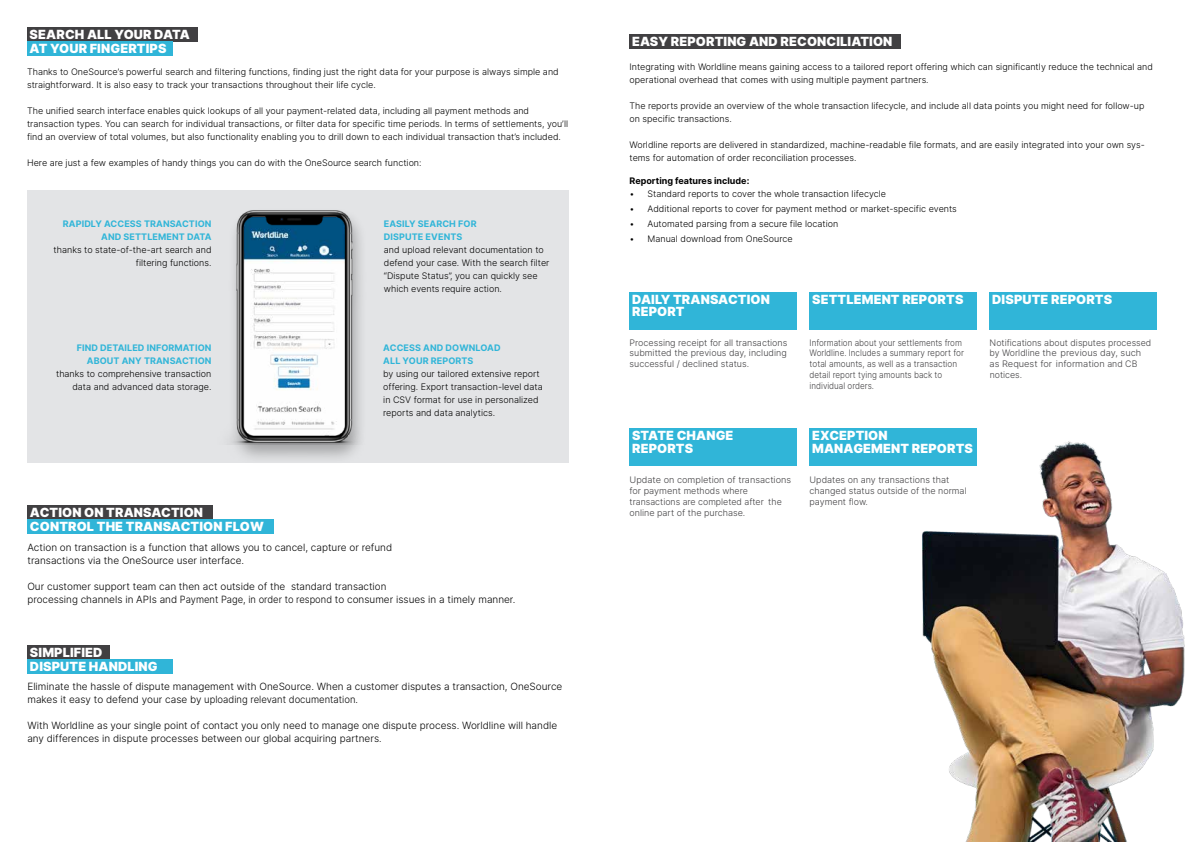
<style>
.page{position:relative;width:1191px;height:842px;background:#fff}
.page>*{position:absolute;margin:0;border:0;box-sizing:border-box;transform-origin:0 0}
.t1{font:900 12.7px/12.7px "Inter";letter-spacing:.01em;color:#fff}
.t2{font:10px/13px "Inter Light BETA";color:#000}
.t3{font:9px/13px "Inter Light BETA";color:#000}
.t4{font:9px/10.8px "Inter Light BETA";color:#414042}
.t5{font:9px/10.8px "Inter Light BETA";color:#414042;scale:.9 1}
.t6{font:700 9px/13px "Inter";letter-spacing:.01em;color:#30b5d8}
.t7{font:700 9px "Inter";color:#000}
</style>
<div class="page">
<div style="left:27px;top:191px;width:541px;height:272px;background:#e3e4e6"></div>
<div style="left:218px;top:207px;width:153px;height:258px;background:#000;opacity:.28"></div>
<img style="left:218px;top:207px;width:152px;height:238px">
<img style="left:922px;top:441px;width:263px;height:401px">
<div style="left:27px;top:27px;width:171px;height:14px;background:#414042"></div>
<div style="left:27px;top:506px;width:186px;height:14px;background:#414042"></div>
<div style="left:27px;top:520px;width:247px;height:14px;background:#30b5d8"></div>
<div style="left:27px;top:645px;width:82px;height:14px;background:#414042"></div>
<div style="left:27px;top:659px;width:146px;height:14px;background:#30b5d8"></div>
<div style="left:629px;top:34px;width:271px;height:14px;background:#414042"></div>
<div style="left:629px;top:292px;width:168px;height:37px;background:#30b5d8"></div>
<div style="left:809px;top:292px;width:168px;height:37px;background:#30b5d8"></div>
<div style="left:989px;top:292px;width:168px;height:37px;background:#30b5d8"></div>
<div style="left:629px;top:429px;width:168px;height:37px;background:#30b5d8"></div>
<div style="left:809px;top:429px;width:168px;height:37px;background:#30b5d8"></div>
<div style="left:27px;top:41px;width:145px;height:14px;background:#30b5d8"></div>
<h1 class="t1" style="left:30px;top:27px;width:162px">SEARCH ALL YOUR DATA</h1>
<h1 class="t1" style="left:30px;top:41px;width:138px">AT YOUR FINGERTIPS</h1>
<p class="t3" style="left:27px;top:65px;width:533px">Thanks to OneSource’s powerful search and filtering functions, finding just the right data for your purpose is always simple and straightforward. It is also easy to track your transactions throughout their life cycle.</p>
<p class="t3" style="left:27px;top:104px;width:542px">The unified search interface enables quick lookups of all your payment-related data, including all payment methods and transaction types. You can search for individual transactions, or filter data for specific time periods. In terms of settlements, you’ll find an overview of total volumes, but also functionality enabling you to drill down to each individual transaction that’s included.</p>
<p class="t3" style="left:27px;top:156px;width:396px">Here are just a few examples of handy things you can do with the OneSource search function:</p>
<p class="t6" style="left:63px;top:217px;width:150px;text-align:right">RAPIDLY ACCESS TRANSACTION<br>AND SETTLEMENT DATA</p>
<p class="t3" style="left:54px;top:243px;width:159px;text-align:right">thanks to state-of-the-art search and filtering functions.</p>
<p class="t6" style="left:77px;top:340px;width:136px;text-align:right">FIND DETAILED INFORMATION<br>ABOUT ANY TRANSACTION</p>
<p class="t3" style="left:56px;top:366px;width:157px;text-align:right">thanks to comprehensive transaction data and advanced data storage.</p>
<h1 class="t1" style="left:30px;top:505px;width:235px;line-height:14.2px">ACTION ON TRANSACTION<br>CONTROL THE TRANSACTION FLOW</h1>
<p class="t6" style="left:384px;top:217px;width:94px">EASILY SEARCH FOR<br>DISPUTE EVENTS</p>
<p class="t3" style="left:384px;top:243px;width:167px">and upload relevant documentation to defend your case. With the search filter “Dispute Status”, you can quickly see which events require action.</p>
<p class="t6" style="left:383px;top:340px;width:119px">ACCESS AND DOWNLOAD<br>ALL YOUR REPORTS</p>
<p class="t3" style="left:383px;top:367px;width:161px">by using our tailored extensive report offering. Export transaction-level data in CSV format for use in personalized reports and data analytics.</p>
<p class="t2" style="left:27px;top:540px;width:366px">Action on transaction is a function that allows you to cancel, capture or refund transactions via the OneSource user interface.</p>
<p class="t2" style="left:27px;top:579px;width:489px">Our customer support team can then act outside of the standard transaction<br>processing channels in APIs and Payment Page, in order to respond to consumer issues in a timely manner.</p>
<h1 class="t1" style="left:30px;top:644px;width:129px;line-height:14.2px">SIMPLIFIED<br>DISPUTE HANDLING</h1>
<p class="t2" style="left:27px;top:680px;width:536px">Eliminate the hassle of dispute management with OneSource. When a customer disputes a transaction, OneSource makes it easy to defend your case by uploading relevant documentation.</p>
<p class="t2" style="left:27px;top:719px;width:531px">With Worldline as your single point of contact you only need to manage one dispute process. Worldline will handle any differences in dispute processes between our global acquiring partners.</p>
<h1 class="t1" style="left:632px;top:34px;width:262px">EASY REPORTING AND RECONCILIATION</h1>
<p class="t3" style="left:629px;top:60px;width:525px">Integrating with Worldline means gaining access to a tailored report offering which can significantly reduce the technical and operational overhead that comes with using multiple payment partners.</p>
<p class="t3" style="left:629px;top:99px;width:516px">The reports provide an overview of the whole transaction lifecycle, and include all data points you might need for follow-up on specific transactions.</p>
<p class="t3" style="left:629px;top:138px;width:517px">Worldline reports are delivered in standardized, machine-readable file formats, and are easily integrated into your own sys&shy;tems for automation of order reconciliation processes.</p>
<p class="t7" style="left:629px;top:175px;width:121px">Reporting features include:</p>
<p class="t3" style="left:629px;top:187px;width:258px">• Standard reports to cover the whole transaction lifecycle</p>
<p class="t3" style="left:629px;top:202px;width:329px">• Additional reports to cover for payment method or market-specific events</p>
<p class="t3" style="left:629px;top:217px;width:210px">• Automated parsing from a secure file location</p>
<p class="t3" style="left:629px;top:232px;width:165px">• Manual download from OneSource</p>
<h1 class="t1" style="left:632px;top:292px;width:139px">DAILY TRANSACTION<br>REPORT</h1>
<h1 class="t1" style="left:812px;top:292px;width:153px">SETTLEMENT REPORTS</h1>
<h1 class="t1" style="left:992px;top:292px;width:121px">DISPUTE REPORTS</h1>
<p class="t4" style="left:629px;top:337px;width:159px;text-align:justify">Processing receipt for all transactions submitted the previous day, including successful / declined status.</p>
<p class="t5" style="left:809px;top:337px;width:173px">Information about your settlements from Worldline. Includes a summary report for total amounts, as well as a transaction detail report tying amounts back to individual orders.</p>
<p class="t4" style="left:989px;top:337px;width:163px">Notifications about disputes processed by Worldline the previous day, such as Request for information and CB notices.</p>
<h1 class="t1" style="left:632px;top:429px;width:103px">STATE CHANGE<br>REPORTS</h1>
<h1 class="t1" style="left:812px;top:429px;width:162px">EXCEPTION<br>MANAGEMENT REPORTS</h1>
<p class="t4" style="left:629px;top:474px;width:163px">Update on completion of transactions for payment methods where transactions are completed after the online part of the purchase.</p>
<p class="t4" style="left:809px;top:474px;width:159px">Updates on any transactions that changed status outside of the normal payment flow.</p>
</div>
